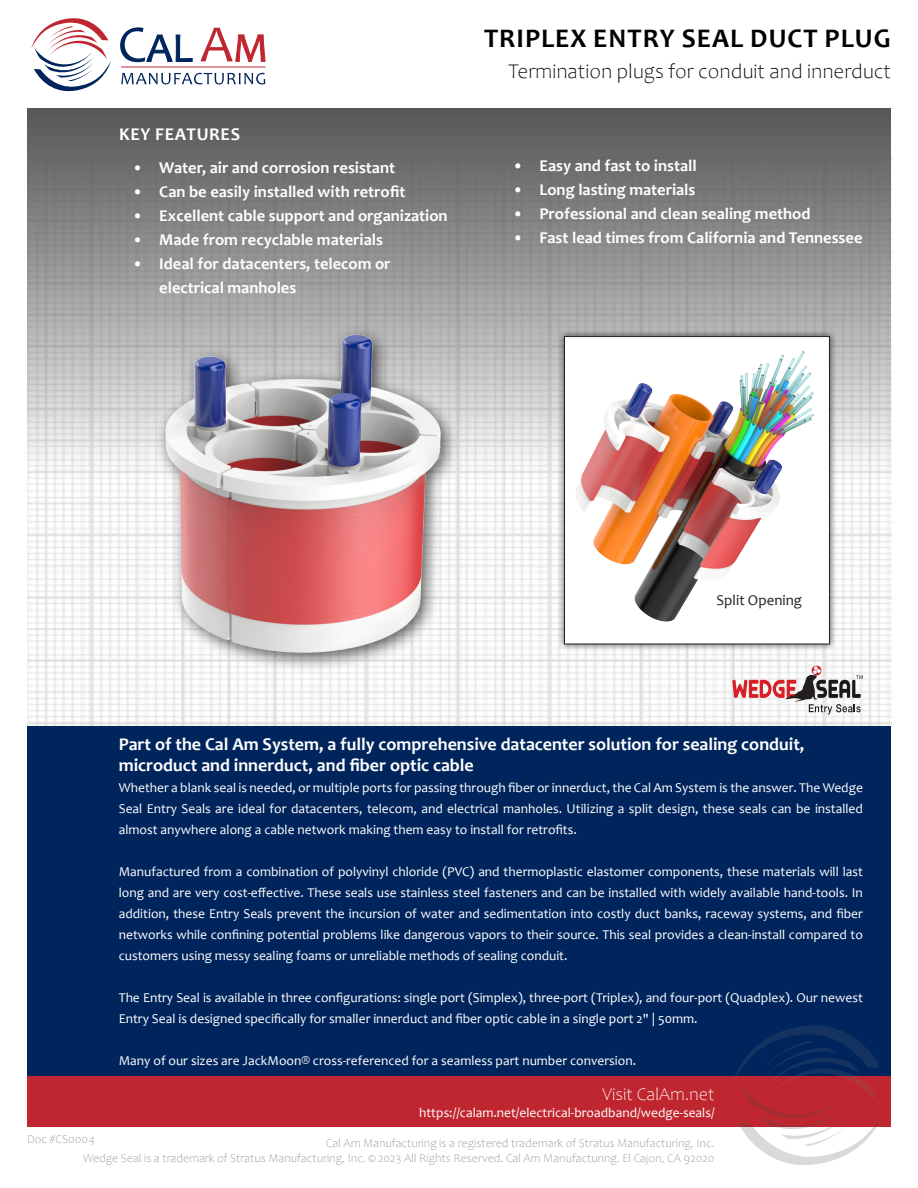
<style>
.page{position:relative;width:918px;height:1188px;background:#fff}
.page>*{position:absolute;margin:0;border:0;box-sizing:border-box;transform-origin:0 0}
.t1{font:700 27px "Candara";letter-spacing:.04em;color:#000}
.t2{font:300 21px "Candara";color:#000}
.t3{font:700 18px/21.6px "Candara";color:#fff}
.t4{font:300 18px "Candara";color:#fff}
.t5{font:700 18px "Candara";letter-spacing:.04em;color:#fff}
.t6{font:700 16.5px/24px "Candara";color:#fff}
.t7{font:15px "Candara";color:#231f20}
.t8{font:13.5px/21px "Candara";color:#fff;text-align:justify}
.t9{font:300 12px/14.4px "Candara";color:#939598;text-align:right}
</style>
<div class="page">
<div style="left:27px;top:725px;width:864px;height:370px;background:#00255d"></div>
<img style="left:638px;top:471px;width:253px;height:254px">
<div style="left:27px;top:1077px;width:864px;height:50px;background:#c0262f"></div>
<svg style="left:31px;top:18px;width:80px;height:74px"></svg>
<svg style="left:120px;top:27px;width:73px;height:35px"></svg>
<hr style="left:121px;top:67px;width:144px;height:1px;background:#c0262f">
<svg style="left:121px;top:73px;width:144px;height:11px"></svg>
<svg style="left:201px;top:28px;width:65px;height:34px"></svg>
<img style="left:734px;top:1025px;width:144px;height:140px">
<div style="left:27px;top:108px;width:864px;height:363px;background:linear-gradient(to bottom,#525355,#f0f0f0)"></div>
<svg style="left:732px;top:666px;width:131px;height:48px"></svg>
<div style="left:558px;top:330px;width:278px;height:321px;background:#231f20;opacity:.75"></div>
<div style="left:565px;top:337px;width:264px;height:307px;background:#fff"></div>
<img style="left:638px;top:351px;width:176px;height:271px">
<img style="left:27px;top:255px;width:611px;height:471px">
<p class="t5" style="left:119px;top:123px;width:123px">KEY FEATURES</p>
<p class="t6" style="left:132px;top:156px;width:264px">• Water, air and corrosion resistant</p>
<p class="t6" style="left:132px;top:180px;width:275px">• Can be easily installed with retrofit</p>
<p class="t6" style="left:132px;top:204px;width:317px">• Excellent cable support and organization</p>
<p class="t6" style="left:132px;top:228px;width:252px">• Made from recyclable materials</p>
<p class="t6" style="left:159px;top:252px;width:233px;text-indent:-27px">• Ideal for datacenters, telecom or electrical manholes</p>
<p class="t1" style="left:484px;top:21px;width:408px">TRIPLEX ENTRY SEAL DUCT PLUG</p>
<p class="t2" style="left:509px;top:60px;width:384px">Termination plugs for conduit and innerduct</p>
<p class="t6" style="left:512px;top:153px;width:186px">• Easy and fast to install</p>
<p class="t6" style="left:512px;top:177px;width:185px">• Long lasting materials</p>
<p class="t6" style="left:512px;top:201px;width:300px">• Professional and clean sealing method</p>
<p class="t6" style="left:512px;top:225px;width:352px">• Fast lead times from California and Tennessee</p>
<p class="t7" style="left:717px;top:591px;width:87px">Split Opening</p>
<p class="t3" style="left:119px;top:733px;width:687px">Part of the Cal Am System, a fully comprehensive datacenter solution for sealing conduit, microduct and innerduct, and fiber optic cable</p>
<p class="t8" style="left:119px;top:777px;width:746px">Whether a blank seal is needed, or multiple ports for passing through fiber or innerduct, the Cal Am System is the answer. The Wedge Seal Entry Seals are ideal for datacenters, telecom, and electrical manholes. Utilizing a split design, these seals can be installed almost anywhere along a cable network making them easy to install for retrofits.</p>
<p class="t8" style="left:119px;top:861px;width:746px">Manufactured from a combination of polyvinyl chloride (PVC) and thermoplastic elastomer components, these materials will last long and are very cost-effective. These seals use stainless steel fasteners and can be installed with widely available hand-tools. In addition, these Entry Seals prevent the incursion of water and sedimentation into costly duct banks, raceway systems, and fiber networks while confining potential problems like dangerous vapors to their source. This seal provides a clean-install compared to customers using messy sealing foams or unreliable methods of sealing conduit.</p>
<p class="t8" style="left:119px;top:987px;width:746px">The Entry Seal is available in three configurations: single port (Simplex), three-port (Triplex), and four-port (Quadplex). Our newest<br>Entry Seal is designed specifically for smaller innerduct and fiber optic cable in a single port 2" | 50mm.</p>
<p class="t8" style="left:119px;top:1050px;width:519px">Many of our sizes are JackMoon® cross-referenced for a seamless part number conversion.</p>
<p class="t4" style="left:602px;top:1085px;width:114px">Visit CalAm.net</p>
<p class="t8" style="left:419px;top:1102px;width:297px">https://calam.net/electrical-broadband/wedge-seals/</p>
<p class="t9" style="left:27px;top:1132px;width:69px">Doc #CS0004</p>
<p class="t9" style="left:83px;top:1136px;width:633px">Cal Am Manufacturing is a registered trademark of Stratus Manufacturing, Inc.<br>Wedge Seal is a trademark of Stratus Manufacturing, Inc. © 2023 All Rights Reserved. Cal Am Manufacturing. El Cajon, CA 92020</p>
</div>
